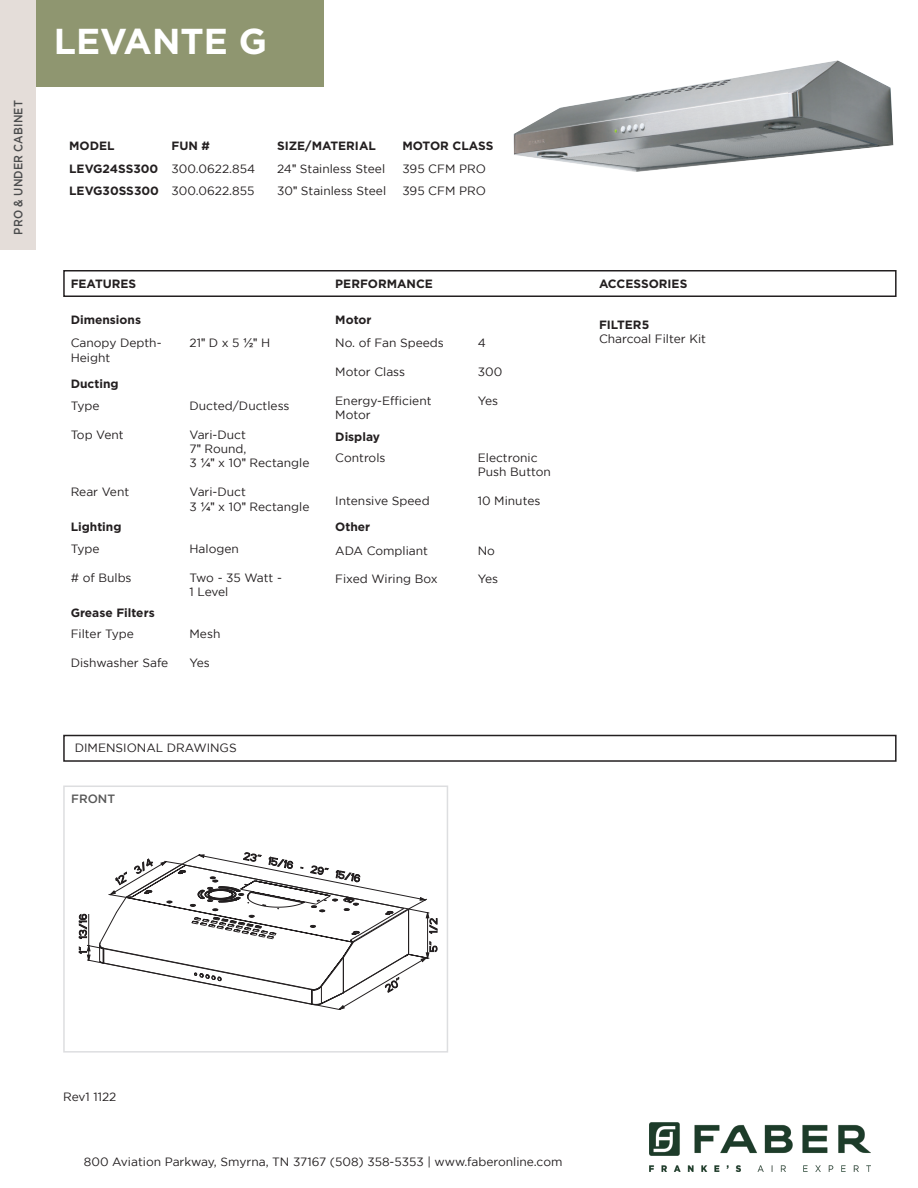
<style>
.page{position:relative;width:918px;height:1188px;background:#fff}
.page>*{position:absolute;margin:0;border:0;box-sizing:border-box;transform-origin:0 0}
.t1{font:700 36px "Gotham";color:#fff}
.t2{font:12px/14.4px "Gotham";color:#231f20}
.t3{font:700 12px "Gotham";color:#231f20}
.t4{font:500 12px "Gotham";letter-spacing:.01em;color:#4b4c4d;scale:.9 1}
.t5{font:500 12px "Gotham";color:#575757}
.s1{font-family:"Arial"}
</style>
<div class="page">
<div style="left:63px;top:786px;width:385px;height:267px;border:2px solid #dddee0"></div>
<img style="left:650px;top:1122px;width:220px;height:49px">
<svg style="left:430px;top:918px;width:8px;height:16px"></svg>
<svg style="left:430px;top:941px;width:8px;height:12px"></svg>
<svg style="left:79px;top:914px;width:8px;height:25px"></svg>
<svg style="left:79px;top:946px;width:8px;height:9px"></svg>
<svg style="left:87px;top:896px;width:343px;height:72px"></svg>
<svg style="left:99px;top:852px;width:311px;height:158px"></svg>
<div style="left:31px;top:0;width:293px;height:86px;background:#8f9670"></div>
<div style="left:0;top:0;width:36px;height:249px;background:#e4ddd9"></div>
<div style="left:63px;top:735px;width:834px;height:27px;border:2px solid #231f20"></div>
<img style="left:514px;top:60px;width:379px;height:112px">
<div style="left:63px;top:270px;width:834px;height:27px;border:2px solid #231f20"></div>
<p class="t4" style="left:12px;top:235px;width:150px;rotate:-90deg">PRO &amp; UNDER CABINET</p>
<p class="t1" style="left:54px;top:21px;width:215px">LEVANTE G</p>
<p class="t3" style="left:69px;top:138px;width:47px">MODEL</p>
<p class="t3" style="left:172px;top:138px;width:40px">FUN #</p>
<p class="t3" style="left:277px;top:138px;width:100px">SIZE/MATERIAL</p>
<p class="t3" style="left:402px;top:138px;width:93px">MOTOR CLASS</p>
<p class="t3" style="left:69px;top:162px;width:91px">LEVG24SS300</p>
<p class="t2" style="left:172px;top:161px;width:85px">300.0622.854</p>
<p class="t2" style="left:277px;top:161px;width:110px">24<span class="s1">ʺ</span> Stainless Steel</p>
<p class="t2" style="left:402px;top:161px;width:85px">395 CFM PRO</p>
<p class="t3" style="left:69px;top:183px;width:91px">LEVG30SS300</p>
<p class="t2" style="left:172px;top:183px;width:84px">300.0622.855</p>
<p class="t2" style="left:277px;top:183px;width:111px">30<span class="s1">ʺ</span> Stainless Steel</p>
<p class="t2" style="left:402px;top:183px;width:85px">395 CFM PRO</p>
<p class="t3" style="left:71px;top:277px;width:67px">FEATURES</p>
<p class="t3" style="left:71px;top:313px;width:72px">Dimensions</p>
<p class="t2" style="left:71px;top:336px;width:92px">Canopy Depth-<br>Height</p>
<p class="t2" style="left:190px;top:336px;width:82px">21<span class="s1">ʺ</span> D x 5 <span class="s1">½ʺ</span> H</p>
<p class="t3" style="left:71px;top:377px;width:49px">Ducting</p>
<p class="t2" style="left:71px;top:398px;width:30px">Type</p>
<p class="t2" style="left:71px;top:427px;width:55px">Top Vent</p>
<p class="t2" style="left:190px;top:398px;width:102px">Ducted/Ductless</p>
<p class="t2" style="left:190px;top:427px;width:58px">Vari-Duct</p>
<p class="t2" style="left:190px;top:441px;width:59px">7<span class="s1">ʺ</span> Round,</p>
<p class="t2" style="left:190px;top:456px;width:121px">3 <span class="s1">1/4ʺ</span> x 10<span class="s1">ʺ</span> Rectangle</p>
<p class="t2" style="left:190px;top:485px;width:58px">Vari-Duct</p>
<p class="t2" style="left:190px;top:499px;width:121px">3 <span class="s1">1/4ʺ</span> x 10<span class="s1">ʺ</span> Rectangle</p>
<p class="t2" style="left:71px;top:485px;width:60px">Rear Vent</p>
<p class="t3" style="left:71px;top:520px;width:52px">Lighting</p>
<p class="t2" style="left:71px;top:542px;width:30px">Type</p>
<p class="t2" style="left:71px;top:570px;width:62px"># of Bulbs</p>
<p class="t3" style="left:71px;top:606px;width:85px">Grease Filters</p>
<p class="t2" style="left:71px;top:626px;width:65px">Filter Type</p>
<p class="t2" style="left:71px;top:655px;width:99px">Dishwasher Safe</p>
<p class="t2" style="left:190px;top:542px;width:51px">Halogen</p>
<p class="t2" style="left:190px;top:570px;width:94px">Two - 35 Watt -</p>
<p class="t2" style="left:190px;top:585px;width:40px">1 Level</p>
<p class="t2" style="left:190px;top:626px;width:32px">Mesh</p>
<p class="t2" style="left:190px;top:655px;width:22px">Yes</p>
<p class="t3" style="left:335px;top:277px;width:99px">PERFORMANCE</p>
<p class="t3" style="left:335px;top:313px;width:38px">Motor</p>
<p class="t2" style="left:335px;top:336px;width:110px">No. of Fan Speeds</p>
<p class="t2" style="left:335px;top:364px;width:71px">Motor Class</p>
<p class="t2" style="left:335px;top:393px;width:98px">Energy-Efficient<br>Motor</p>
<p class="t3" style="left:335px;top:430px;width:46px">Display</p>
<p class="t2" style="left:335px;top:450px;width:52px">Controls</p>
<p class="t2" style="left:335px;top:493px;width:96px">Intensive Speed</p>
<p class="t3" style="left:335px;top:520px;width:37px">Other</p>
<p class="t2" style="left:335px;top:543px;width:94px">ADA Compliant</p>
<p class="t2" style="left:335px;top:572px;width:104px">Fixed Wiring Box</p>
<p class="t2" style="left:75px;top:741px;width:163px">DIMENSIONAL DRAWINGS</p>
<p class="t5" style="left:71px;top:792px;width:46px">FRONT</p>
<p class="t2" style="left:478px;top:336px;width:10px">4</p>
<p class="t2" style="left:478px;top:364px;width:26px">300</p>
<p class="t2" style="left:478px;top:393px;width:22px">Yes</p>
<p class="t2" style="left:478px;top:450px;width:61px">Electronic</p>
<p class="t2" style="left:478px;top:464px;width:75px">Push Button</p>
<p class="t2" style="left:478px;top:493px;width:64px">10 Minutes</p>
<p class="t2" style="left:478px;top:543px;width:19px">No</p>
<p class="t2" style="left:478px;top:572px;width:22px">Yes</p>
<p class="t3" style="left:599px;top:276px;width:90px">ACCESSORIES</p>
<p class="t3" style="left:599px;top:318px;width:52px">FILTER5</p>
<p class="t2" style="left:599px;top:332px;width:108px">Charcoal Filter Kit</p>
<p class="t2" style="left:63px;top:1089px;width:55px">Rev1 1122</p>
<p class="t2" style="left:84px;top:1155px;width:480px">800 Aviation Parkway, Smyrna, TN 37167 (508) 358-5353 | www.faberonline.com</p>
</div>
